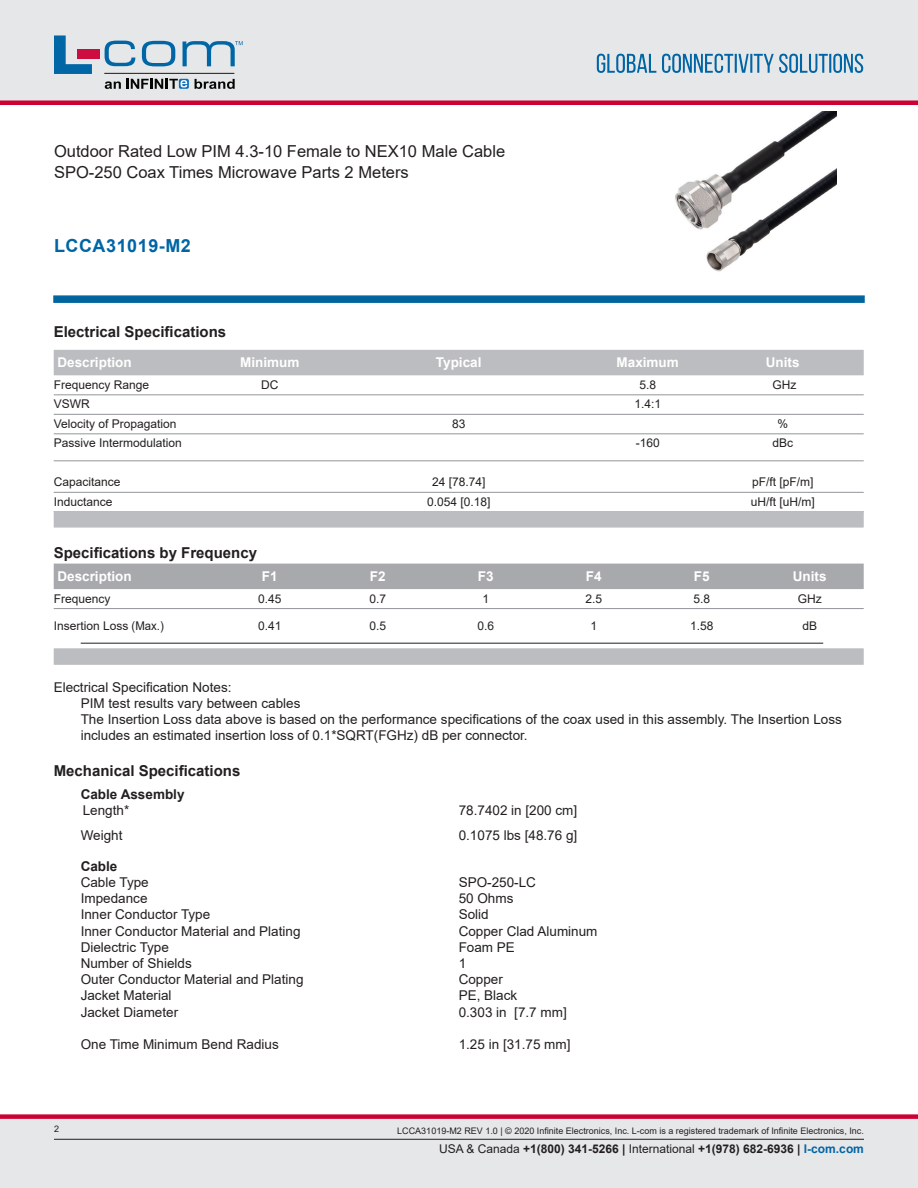
<style>
.page{position:relative;width:918px;height:1188px;background:#fff}
.page>*{position:absolute;margin:0;border:0;box-sizing:border-box;transform-origin:0 0}
.PN{font:700 18px "Arial";letter-spacing:.03em;color:#0065a4}
.Web_Description_Para{font:16.5px/21px "Arial";color:#231f20}
.Head1{font:700 15px "Arial";color:#231f20}
.LCOM_Table_Body_Low{font:700 15px "Arial";color:#231f20}
.Specs_Para{font:13.5px/16.2px "Arial";color:#231f20}
.LCOM_Table_Header_Lo{font:700 13.5px "Arial";color:#fff}
.Table_Header_Frequen{font:700 13.5px "Arial";color:#fff}
.Head3{font:700 13.5px "Arial";color:#231f20}
.LCOM_Table_Body_Low-2{font:12px "Arial";color:#231f20}
.t1{font:700 12px "Arial";color:#231f20}
.Table_Body_Frequency{font:12px "Arial";color:#231f20}
.t2{font:9px "Arial";color:#231f20}
.s1{font-weight:400}
.s2{color:#0065a4}
</style>
<div class="page">
<svg style="left:53px;top:295px;width:812px;height:8px;background:#0f6ea3"></svg>
<img style="left:675px;top:111px;width:161px;height:161px">
<div style="left:54px;top:350px;width:810px;height:25px;background:#bcbdc0"></div>
<hr style="left:54px;top:395px;width:810px;height:1px;background:#939598">
<hr style="left:54px;top:414px;width:810px;height:1px;background:#939598">
<hr style="left:54px;top:434px;width:810px;height:1px;background:#939598">
<hr style="left:54px;top:461px;width:810px;height:1px;background:#939598">
<hr style="left:54px;top:492px;width:810px;height:1px;background:#939598">
<div style="left:54px;top:511px;width:810px;height:17px;background:#bcbdc0"></div>
<div style="left:54px;top:564px;width:810px;height:25px;background:#a8a9ad"></div>
<hr style="left:54px;top:608px;width:810px;height:1px;background:#939598">
<hr style="left:81px;top:643px;width:742px;height:1px;background:#231f20">
<div style="left:54px;top:648px;width:810px;height:17px;background:#bcbdc0"></div>
<div style="left:0;top:0;width:918px;height:102px;background:#e6e7e9"></div>
<div style="left:0;top:100px;width:918px;height:5px;background:#c03"></div>
<div style="left:0;top:1119px;width:918px;height:69px;background:#e6e7e9"></div>
<div style="left:0;top:1114px;width:918px;height:5px;background:#c03"></div>
<hr style="left:54px;top:1139px;width:810px;height:1px;background:#231f20">
<hr style="left:104px;top:73px;width:130px;height:1px;background:#1d1b00">
<svg style="left:54px;top:35px;width:38px;height:39px"></svg>
<svg style="left:142px;top:41px;width:33px;height:25px"></svg>
<svg style="left:105px;top:41px;width:30px;height:25px"></svg>
<div style="left:77px;top:49px;width:23px;height:9px;background:#cd0d40"></div>
<svg style="left:179px;top:79px;width:10px;height:10px"></svg>
<svg style="left:127px;top:79px;width:60px;height:10px"></svg>
<svg style="left:195px;top:79px;width:40px;height:10px"></svg>
<svg style="left:105px;top:81px;width:16px;height:8px"></svg>
<svg style="left:183px;top:41px;width:60px;height:25px"></svg>
<svg style="left:597px;top:54px;width:266px;height:19px"></svg>
<h1 class="Web_Description_Para" style="left:54px;top:141px;width:453px">Outdoor Rated Low PIM 4.3-10 Female to NEX10 Male Cable<br>SPO-250 Coax Times Microwave Parts 2 Meters</h1>
<p class="PN" style="left:54px;top:233px;width:138px">LCCA31019-M2</p>
<p class="Head1" style="left:54px;top:321px;width:174px">Electrical Specifications</p>
<p class="LCOM_Table_Header_Lo" style="left:57px;top:353px;width:76px">Description</p>
<p class="LCOM_Table_Header_Lo" style="left:240px;top:353px;width:61px">Minimum</p>
<p class="LCOM_Table_Header_Lo" style="left:436px;top:353px;width:47px">Typical</p>
<p class="LCOM_Table_Header_Lo" style="left:617px;top:353px;width:64px">Maximum</p>
<p class="LCOM_Table_Header_Lo" style="left:766px;top:353px;width:35px">Units</p>
<p class="LCOM_Table_Body_Low-2" style="left:54px;top:376px;width:97px">Frequency Range</p>
<p class="LCOM_Table_Body_Low-2" style="left:261px;top:376px;width:19px">DC</p>
<p class="LCOM_Table_Body_Low-2" style="left:639px;top:376px;width:18px">5.8</p>
<p class="LCOM_Table_Body_Low-2" style="left:772px;top:376px;width:25px">GHz</p>
<p class="LCOM_Table_Body_Low-2" style="left:54px;top:396px;width:37px">VSWR</p>
<p class="LCOM_Table_Body_Low-2" style="left:634px;top:396px;width:28px">1.4:1</p>
<p class="LCOM_Table_Body_Low-2" style="left:54px;top:415px;width:124px">Velocity of Propagation</p>
<p class="LCOM_Table_Body_Low-2" style="left:452px;top:415px;width:15px">83</p>
<p class="LCOM_Table_Body_Low-2" style="left:777px;top:415px;width:12px">%</p>
<p class="LCOM_Table_Body_Low-2" style="left:54px;top:435px;width:130px">Passive Intermodulation</p>
<p class="LCOM_Table_Body_Low-2" style="left:636px;top:435px;width:26px">-160</p>
<p class="LCOM_Table_Body_Low-2" style="left:772px;top:435px;width:22px">dBc</p>
<p class="LCOM_Table_Body_Low-2" style="left:54px;top:474px;width:68px">Capacitance</p>
<p class="LCOM_Table_Body_Low-2" style="left:432px;top:474px;width:55px">24 [78.74]</p>
<p class="LCOM_Table_Body_Low-2" style="left:752px;top:474px;width:63px">pF/ft [pF/m]</p>
<p class="LCOM_Table_Body_Low-2" style="left:54px;top:493px;width:60px">Inductance</p>
<p class="LCOM_Table_Body_Low-2" style="left:427px;top:493px;width:65px">0.054 [0.18]</p>
<p class="LCOM_Table_Body_Low-2" style="left:751px;top:493px;width:66px">uH/ft [uH/m]</p>
<p class="LCOM_Table_Body_Low" style="left:54px;top:542px;width:205px">Specifications by Frequency</p>
<p class="Table_Header_Frequen" style="left:57px;top:567px;width:76px">Description</p>
<p class="Table_Header_Frequen" style="left:262px;top:567px;width:17px">F1</p>
<p class="Table_Header_Frequen" style="left:370px;top:567px;width:17px">F2</p>
<p class="Table_Header_Frequen" style="left:478px;top:567px;width:17px">F3</p>
<p class="Table_Header_Frequen" style="left:586px;top:567px;width:17px">F4</p>
<p class="Table_Header_Frequen" style="left:694px;top:567px;width:17px">F5</p>
<p class="Table_Header_Frequen" style="left:793px;top:567px;width:35px">Units</p>
<p class="Table_Body_Frequency" style="left:54px;top:590px;width:58px">Frequency</p>
<p class="Table_Body_Frequency" style="left:258px;top:590px;width:25px">0.45</p>
<p class="Table_Body_Frequency" style="left:369px;top:590px;width:18px">0.7</p>
<p class="Table_Body_Frequency" style="left:482px;top:590px;width:8px">1</p>
<p class="Table_Body_Frequency" style="left:585px;top:590px;width:18px">2.5</p>
<p class="Table_Body_Frequency" style="left:693px;top:590px;width:18px">5.8</p>
<p class="Table_Body_Frequency" style="left:798px;top:590px;width:25px">GHz</p>
<p class="Table_Body_Frequency" style="left:54px;top:617px;width:112px">Insertion Loss (Max.)</p>
<p class="Table_Body_Frequency" style="left:258px;top:617px;width:25px">0.41</p>
<p class="Table_Body_Frequency" style="left:369px;top:617px;width:18px">0.5</p>
<p class="Table_Body_Frequency" style="left:477px;top:617px;width:18px">0.6</p>
<p class="Table_Body_Frequency" style="left:590px;top:617px;width:8px">1</p>
<p class="Table_Body_Frequency" style="left:690px;top:617px;width:25px">1.58</p>
<p class="Table_Body_Frequency" style="left:802px;top:617px;width:16px">dB</p>
<p class="Specs_Para" style="left:54px;top:679px;width:179px">Electrical Specification Notes:</p>
<p class="Specs_Para" style="left:81px;top:695px;width:221px">PIM test results vary between cables</p>
<p class="Specs_Para" style="left:81px;top:711px;width:763px">The Insertion Loss data above is based on the performance specifications of the coax used in this assembly. The Insertion Loss includes an estimated insertion loss of 0.1*SQRT(FGHz) dB per connector.</p>
<p class="Head1" style="left:54px;top:760px;width:188px">Mechanical Specifications</p>
<p class="Head3" style="left:81px;top:785px;width:105px">Cable Assembly</p>
<p class="Specs_Para" style="left:83px;top:802px;width:48px">Length*</p>
<p class="Specs_Para" style="left:459px;top:802px;width:120px">78.7402 in [200 cm]</p>
<p class="Specs_Para" style="left:81px;top:827px;width:43px">Weight</p>
<p class="Specs_Para" style="left:459px;top:827px;width:120px">0.1075 lbs [48.76 g]</p>
<p class="Head3" style="left:81px;top:857px;width:38px">Cable</p>
<p class="Specs_Para" style="left:81px;top:874px;width:70px">Cable Type</p>
<p class="Specs_Para" style="left:459px;top:874px;width:79px">SPO-250-LC</p>
<p class="Specs_Para" style="left:81px;top:890px;width:68px">Impedance</p>
<p class="Specs_Para" style="left:459px;top:890px;width:56px">50 Ohms</p>
<p class="Specs_Para" style="left:81px;top:906px;width:131px">Inner Conductor Type</p>
<p class="Specs_Para" style="left:459px;top:906px;width:32px">Solid</p>
<p class="Specs_Para" style="left:81px;top:923px;width:221px">Inner Conductor Material and Plating</p>
<p class="Specs_Para" style="left:459px;top:923px;width:140px">Copper Clad Aluminum</p>
<p class="Specs_Para" style="left:81px;top:939px;width:90px">Dielectric Type</p>
<p class="Specs_Para" style="left:459px;top:939px;width:58px">Foam PE</p>
<p class="Specs_Para" style="left:81px;top:955px;width:113px">Number of Shields</p>
<p class="Specs_Para" style="left:459px;top:955px;width:9px">1</p>
<p class="Specs_Para" style="left:81px;top:971px;width:224px">Outer Conductor Material and Plating</p>
<p class="Specs_Para" style="left:459px;top:971px;width:46px">Copper</p>
<p class="Specs_Para" style="left:81px;top:987px;width:92px">Jacket Material</p>
<p class="Specs_Para" style="left:459px;top:987px;width:60px">PE, Black</p>
<p class="Specs_Para" style="left:81px;top:1004px;width:99px">Jacket Diameter</p>
<p class="Specs_Para" style="left:459px;top:1004px;width:110px">0.303 in [7.7 mm]</p>
<p class="Specs_Para" style="left:81px;top:1036px;width:200px">One Time Minimum Bend Radius</p>
<p class="Specs_Para" style="left:459px;top:1036px;width:113px">1.25 in [31.75 mm]</p>
<p class="t2" style="left:54px;top:1123px;width:7px">2</p>
<p class="t2" style="left:397px;top:1125px;width:468px">LCCA31019-M2 REV 1.0 | © 2020 Infinite Electronics, Inc. L-com is a registered trademark of Infinite Electronics, Inc.</p>
<p class="t1" style="left:439px;top:1140px;width:426px"><span class="s1">USA &amp; Canada</span> +1(800) 341-5266 | <span class="s1">International</span> +1(978) 682-6936 | <span class="s2">l-com.com</span></p>
</div>
